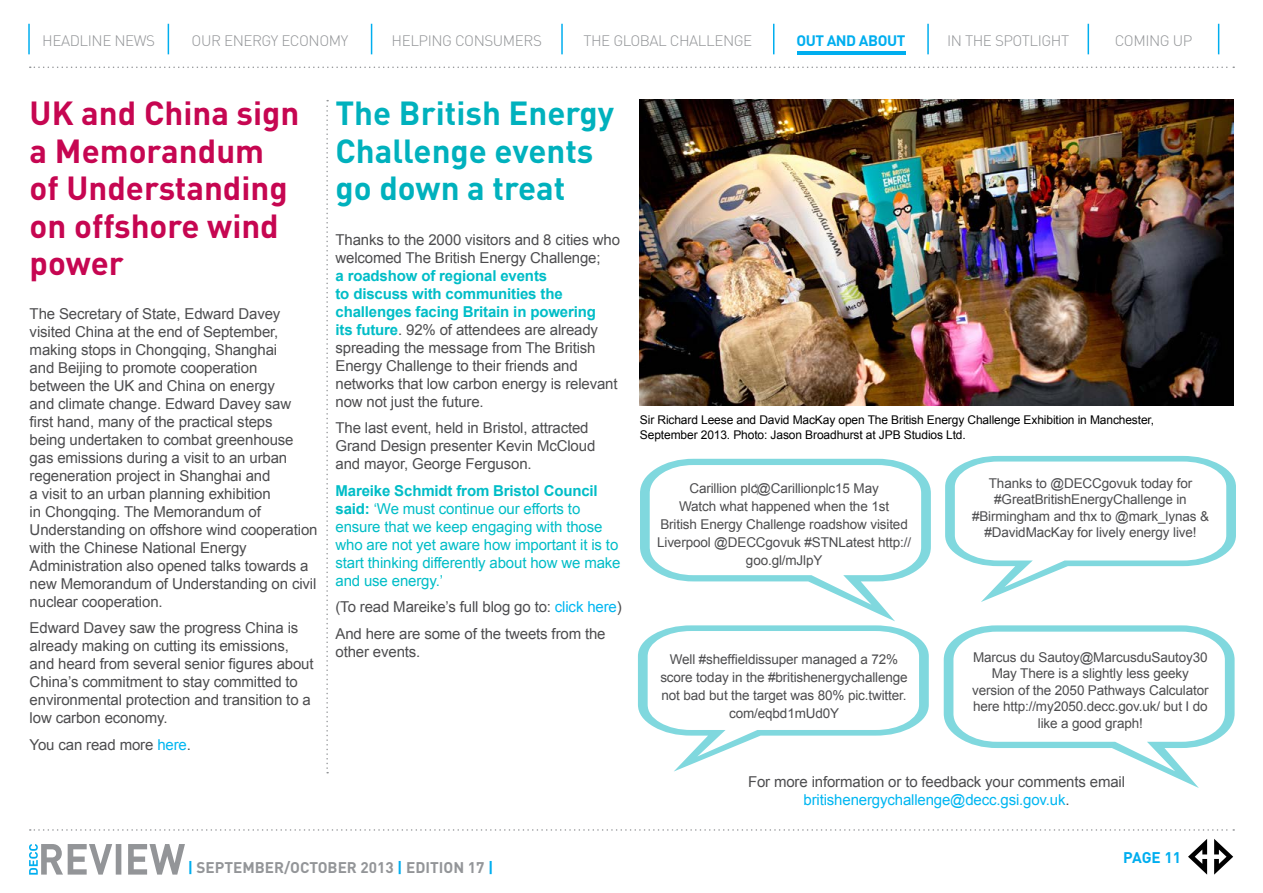
<style>
.page{position:relative;width:1263px;height:893px;background:#fff}
.page>*{position:absolute;margin:0;border:0;box-sizing:border-box;transform-origin:0 0}
.news_heading{font:700 33px/37.5px "DIN Pro";color:#c60651}
.news_heading-2{font:700 33px/37.5px "DIN Pro";color:#00b1bd}
.t1{font:700 15.3px "DIN Pro";color:#939598}
.t2{font:700 15.3px "DIN Pro";letter-spacing:-.005em;color:#00aeef}
.main_body_indent{font:15px/18px "Arial";letter-spacing:-.01em;color:#4d4d4f}
.main_body_indent-2{font:15px/18px "Arial";letter-spacing:-.01em;color:#00bdc7}
.t3{font:300 15px "DIN Pro";letter-spacing:-.03em;color:#939598}
.t4{font:700 15px "DIN Pro";letter-spacing:-.03em;color:#00aeef}
.main_body_indent-3{font:13.5px/18px "Arial";letter-spacing:-.01em;color:#4d4d4f;text-align:center}
.main_body_indent-4{font:12px/15px "Arial";letter-spacing:-.01em;color:#000}
.s1{color:#00b6f1}
.s2{font-weight:700;color:#00bdc7}
.s3{font-weight:700}
.s4{color:#00aeef}
</style>
<div class="page">
<img style="left:640px;top:100px;width:593px;height:305px">
<svg style="left:326px;top:100px;width:2px;height:673px"></svg>
<svg style="left:640px;top:459px;width:291px;height:162px"></svg>
<svg style="left:944px;top:625px;width:290px;height:163px"></svg>
<svg style="left:638px;top:625px;width:291px;height:146px"></svg>
<svg style="left:945px;top:456px;width:291px;height:146px"></svg>
<svg style="left:30px;top:67px;width:1204px;height:1px"></svg>
<svg style="left:30px;top:829px;width:1204px;height:2px"></svg>
<hr style="left:28px;top:24px;width:2px;height:30px;background:#00aeef">
<hr style="left:168px;top:24px;width:1px;height:30px;background:#00aeef">
<hr style="left:371px;top:24px;width:1px;height:30px;background:#00aeef">
<hr style="left:561px;top:24px;width:2px;height:30px;background:#00aeef">
<hr style="left:773px;top:24px;width:1px;height:30px;background:#00aeef">
<hr style="left:927px;top:24px;width:2px;height:30px;background:#00aeef">
<hr style="left:1087px;top:24px;width:2px;height:30px;background:#00aeef">
<hr style="left:1218px;top:24px;width:1px;height:30px;background:#00aeef">
<hr style="left:797px;top:51px;width:108px;height:3px;background:#00aeef">
<svg style="left:1214px;top:839px;width:19px;height:36px"></svg>
<svg style="left:1188px;top:839px;width:19px;height:36px"></svg>
<svg style="left:29px;top:844px;width:156px;height:31px"></svg>
<p class="t3" style="left:42px;top:29px;width:114px">HEADLINE NEWS</p>
<p class="t3" style="left:192px;top:29px;width:158px">OUR ENERGY ECONOMY</p>
<p class="t3" style="left:392px;top:29px;width:152px">HELPING CONSUMERS</p>
<p class="t3" style="left:583px;top:29px;width:170px">THE GLOBAL CHALLENGE</p>
<p class="t4" style="left:796px;top:28px;width:110px">OUT AND ABOUT</p>
<p class="t3" style="left:947px;top:29px;width:124px">IN THE SPOTLIGHT</p>
<p class="t3" style="left:1115px;top:29px;width:79px">COMING UP</p>
<p class="news_heading" style="left:30px;top:91px;width:271px">UK and China sign a Memorandum of Understanding on offshore wind power</p>
<p class="main_body_indent" style="left:30px;top:305px;width:289px">The Secretary of State, Edward Davey visited China at the end of September, making stops in Chongqing, Shanghai<br>and Beijing to promote cooperation<br>between the UK and China on energy<br>and climate change. Edward Davey saw first hand, many of the practical steps<br>being undertaken to combat greenhouse gas emissions during a visit to an urban regeneration project in Shanghai and<br>a visit to an urban planning exhibition<br>in Chongqing. The Memorandum of Understanding on offshore wind cooperation with the Chinese National Energy Administration also opened talks towards a new Memorandum of Understanding on civil nuclear cooperation.</p>
<p class="main_body_indent" style="left:30px;top:619px;width:285px">Edward Davey saw the progress China is already making on cutting its emissions, and heard from several senior figures about China’s commitment to stay committed to environmental protection and transition to a low carbon economy.</p>
<p class="main_body_indent" style="left:30px;top:736px;width:163px">You can read more <span class="s1">here</span>.</p>
<p class="news_heading-2" style="left:335px;top:91px;width:280px">The British Energy<br>Challenge events go down a treat</p>
<p class="main_body_indent" style="left:335px;top:231px;width:286px">Thanks to the 2000 visitors and 8 cities who welcomed The British Energy Challenge;<br><span class="s2">a roadshow of regional events<br>to discuss with communities the challenges facing Britain in powering<br>its future</span>. 92% of attendees are already spreading the message from The British Energy Challenge to their friends and networks that low carbon energy is relevant now not just the future.</p>
<p class="main_body_indent" style="left:335px;top:419px;width:261px">The last event, held in Bristol, attracted<br>Grand Design presenter Kevin McCloud and mayor, George Ferguson.</p>
<p class="main_body_indent-2" style="left:335px;top:482px;width:287px"><span class="s3">Mareike Schmidt from Bristol Council said:</span> ‘We must continue our efforts to ensure that we keep engaging with those who are not yet aware how important it is to start thinking differently about how we make and use energy.’</p>
<p class="main_body_indent" style="left:335px;top:598px;width:288px">(To read Mareike’s full blog go to: <span class="s1">click here</span>)</p>
<p class="main_body_indent" style="left:335px;top:625px;width:272px">And here are some of the tweets from the other events.</p>
<p class="t1" style="left:188px;top:855px;width:307px"><span class="s4">|</span> SEPTEMBER/OCTOBER 2013 <span class="s4">|</span> EDITION 17 <span class="s4">|</span></p>
<p class="main_body_indent-4" style="left:640px;top:412px;width:516px">Sir Richard Leese and David MacKay open The British Energy Challenge Exhibition in Manchester,<br>September 2013. Photo: Jason Broadhurst at JPB Studios Ltd.</p>
<p class="main_body_indent-3" style="left:657px;top:480px;width:255px">Carillion plc@Carillionplc15 May<br>Watch what happened when the 1st<br>British Energy Challenge roadshow visited Liverpool @DECCgovuk #STNLatest http:// goo.gl/mJlpY</p>
<p class="main_body_indent-3" style="left:660px;top:651px;width:249px">Well #sheffieldissuper managed a 72% score today in the #britishenergychallenge not bad but the target was 80% pic.twitter. com/eqbd1mUd0Y</p>
<p class="main_body_indent-3" style="left:972px;top:475px;width:239px;line-height:16.5px">Thanks to @DECCgovuk today for #GreatBritishEnergyChallenge in #Birmingham and thx to @mark_lynas &amp; #DavidMacKay for lively energy live!</p>
<p class="main_body_indent-3" style="left:972px;top:649px;width:238px;line-height:16.5px">Marcus du Sautoy@MarcusduSautoy30<br>May There is a slightly less geeky version of the 2050 Pathways Calculator here http://my2050.decc.gov.uk/ but I do like a good graph!</p>
<p class="main_body_indent" style="left:748px;top:773px;width:379px;text-align:center">For more information or to feedback your comments email <span class="s1">britishenergychallenge@decc.gsi.gov.uk</span>.</p>
<p class="t2" style="left:1123px;top:844px;width:59px">PAGE 11</p>
</div>
